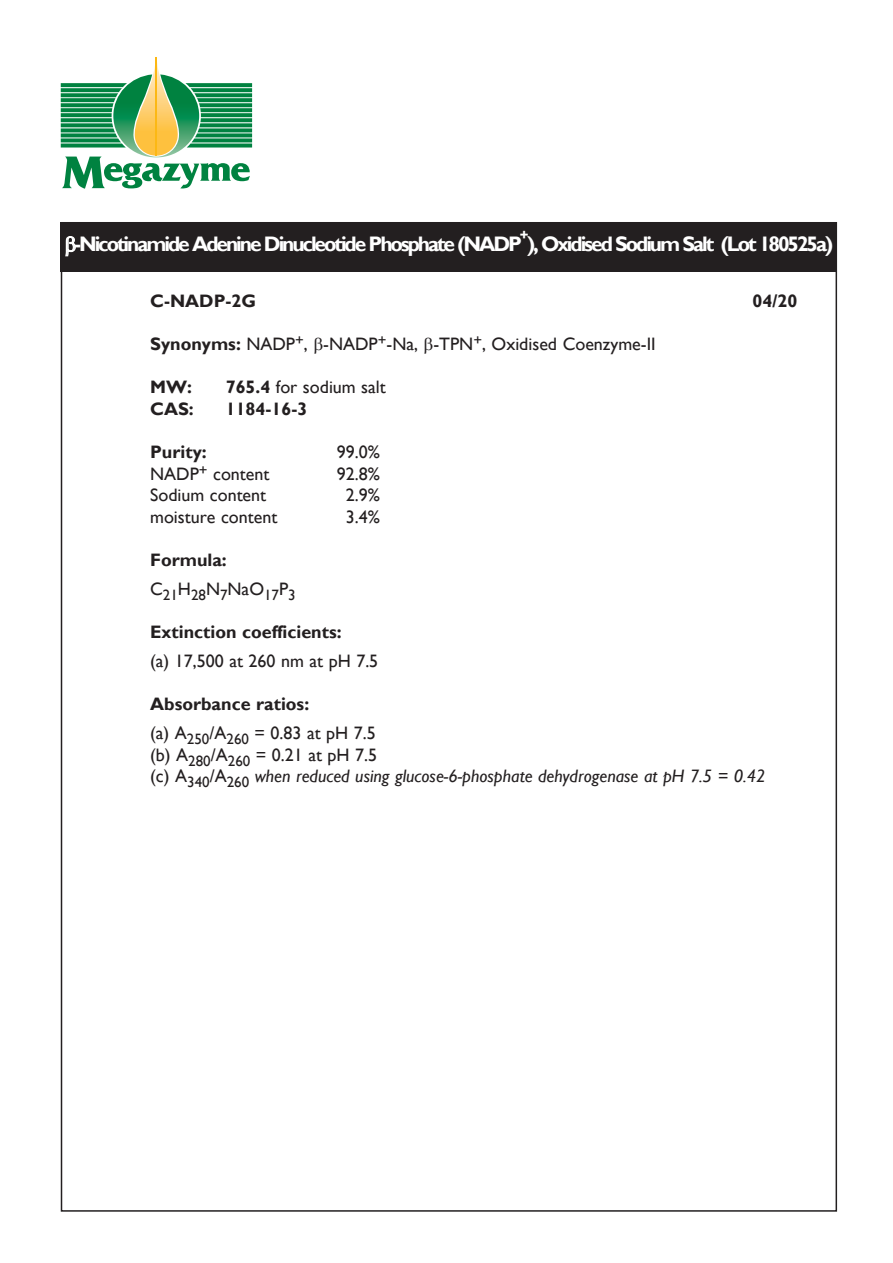
<style>
.page{position:relative;width:893px;height:1263px;background:#fff}
.page>*{position:absolute;margin:0;border:0;box-sizing:border-box;transform-origin:0 0}
.t1{font:700 21px "Gill Sans";letter-spacing:-.1em;color:#fff}
.t2{font:18px "Gill Sans";color:#231f20}
.t3{font:700 18px "Gill Sans";color:#231f20}
.t4{font:italic 18px "Gill Sans";color:#231f20}
.t5{font:15px "Gill Sans";color:#231f20}
.t6{font:700 15px "Gill Sans";color:#fff}
.s1{font-weight:700}
.s2{font-style:normal}
</style>
<div class="page">
<div style="left:61px;top:222px;width:776px;height:49px;background:#231f20"></div>
<svg style="left:61px;top:57px;width:191px;height:132px"></svg>
<hr style="left:156px;top:57px;width:1px;height:99px;background:#fcb814">
<p class="t6" style="left:520px;top:226px;width:10px">+</p>
<p class="t1" style="left:74px;top:231px;width:761px">-Nicotinamide Adenine Dinucleotide Phosphate (NADP ), Oxidised Sodium Salt (Lot 180525a)</p>
<p class="t3" style="left:150px;top:290px;width:107px">C-NADP-2G</p>
<p class="t3" style="left:752px;top:290px;width:46px">04/20</p>
<p class="t2" style="left:150px;top:334px;width:507px"><span class="s1">Synonyms:</span> NADP<sup>+</sup>, -NADP<sup>+</sup>-Na, -TPN<sup>+</sup>, Oxidised Coenzyme-II</p>
<p class="t3" style="left:150px;top:376px;width:43px">MW:</p>
<p class="t2" style="left:226px;top:377px;width:162px"><span class="s1">765.4</span> for sodium salt</p>
<p class="t3" style="left:150px;top:398px;width:45px">CAS:</p>
<p class="t3" style="left:226px;top:398px;width:83px">1184-16-3</p>
<p class="t3" style="left:150px;top:441px;width:58px">Purity:</p>
<p class="t2" style="left:337px;top:442px;width:45px">99.0%</p>
<p class="t2" style="left:150px;top:463px;width:121px">NADP<sup>+</sup> content</p>
<p class="t2" style="left:337px;top:463px;width:45px">92.8%</p>
<p class="t2" style="left:150px;top:485px;width:118px">Sodium content</p>
<p class="t2" style="left:346px;top:485px;width:36px">2.9%</p>
<p class="t2" style="left:150px;top:506px;width:129px">moisture content</p>
<p class="t2" style="left:346px;top:506px;width:36px">3.4%</p>
<p class="t3" style="left:150px;top:549px;width:78px">Formula:</p>
<p class="t5" style="left:150px;top:586px;width:147px"><sup>C</sup>21<sup>H</sup>28<sup>N</sup>7<sup>NaO</sup>17<sup>P</sup>3</p>
<p class="t3" style="left:150px;top:621px;width:193px">Extinction coefficients:</p>
<p class="t2" style="left:150px;top:650px;width:230px">(a) 17,500 at 260 nm at pH 7.5</p>
<p class="t3" style="left:150px;top:693px;width:161px">Absorbance ratios:</p>
<p class="t2" style="left:150px;top:722px;width:227px">(a) A<sub>250</sub>/A<sub>260</sub> = 0.83 at pH 7.5</p>
<p class="t2" style="left:150px;top:744px;width:228px">(b) A<sub>280</sub>/A<sub>260</sub> = 0.21 at pH 7.5</p>
<p class="t4" style="left:150px;top:766px;width:617px"><span class="s2">(c) A</span><sub>340</sub><span class="s2">/A</span><sub>260</sub> when reduced using glucose-6-phosphate dehydrogenase at pH 7.5 = 0.42</p>
</div>
